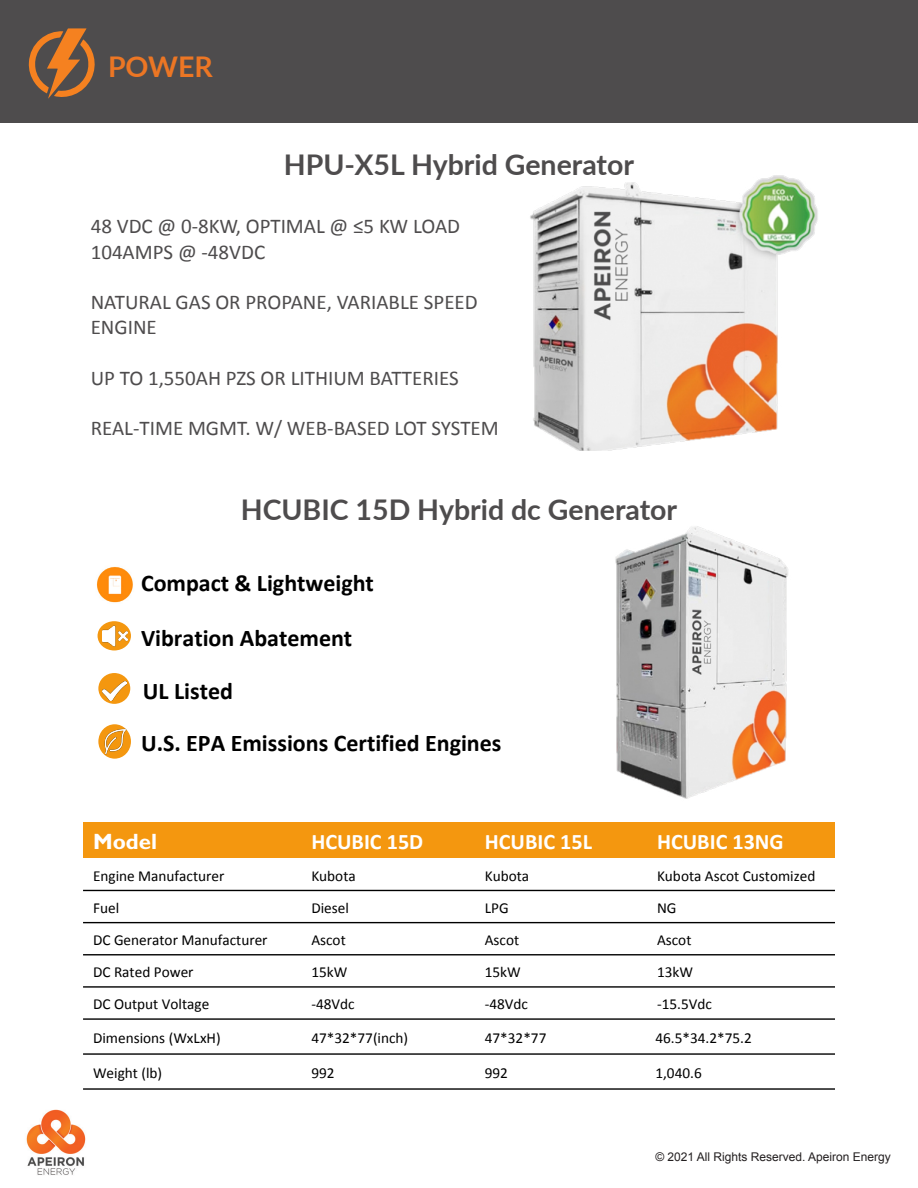
<style>
.page{position:relative;width:918px;height:1188px;background:#fff}
.page>*{position:absolute;margin:0;border:0;box-sizing:border-box;transform-origin:0 0}
.t1{font:700 28.5px "Lato";color:#4e4c4d}
.t2{font:700 28.5px "Lato";color:#ec7624}
.t3{font:700 24px/52.7px "Calibri";color:#000}
.t4{font:700 22.2px "Calibri";color:#fff}
.t5{font:700 22.2px "Gill Sans";color:#fff}
.t6{font:21px/25.2px "Calibri";color:#4e4c4d}
.t7{font:15.3px "Calibri";color:#000}
.t8{font:12px "Arial";color:#231f20}
</style>
<div class="page">
<img style="left:530px;top:175px;width:288px;height:275px">
<svg style="left:96px;top:620px;width:36px;height:32px"></svg>
<div style="left:95px;top:618px;width:39px;height:35px;border:3px solid #fff;border-radius:50%"></div>
<svg style="left:97px;top:672px;width:35px;height:33px"></svg>
<div style="left:95px;top:670px;width:38px;height:37px;border:3px solid #fff;border-radius:50%"></div>
<img style="left:103px;top:681px;width:23px;height:19px">
<svg style="left:97px;top:723px;width:35px;height:37px"></svg>
<div style="left:95px;top:721px;width:39px;height:41px;border:3px solid #fff;border-radius:50%"></div>
<img style="left:103px;top:728px;width:24px;height:28px">
<img style="left:103px;top:624px;width:24px;height:24px">
<img style="left:96px;top:567px;width:37px;height:36px">
<div style="left:83px;top:822px;width:218px;height:36px;background:#f4970f"></div>
<div style="left:301px;top:822px;width:174px;height:36px;background:#f4970f"></div>
<div style="left:475px;top:822px;width:172px;height:36px;background:#f4970f"></div>
<div style="left:647px;top:822px;width:188px;height:36px;background:#f4970f"></div>
<hr style="left:83px;top:890px;width:752px;height:1px;background:#000">
<hr style="left:83px;top:922px;width:752px;height:1px;background:#000">
<hr style="left:83px;top:954px;width:752px;height:1px;background:#000">
<hr style="left:83px;top:986px;width:752px;height:2px;background:#000">
<hr style="left:83px;top:1018px;width:752px;height:2px;background:#000">
<hr style="left:83px;top:1053px;width:752px;height:2px;background:#000">
<hr style="left:83px;top:1088px;width:752px;height:1px;background:#000">
<img style="left:615px;top:526px;width:173px;height:273px">
<img style="left:26px;top:1109px;width:60px;height:66px">
<div style="left:0;top:0;width:918px;height:123px;background:#4e4c4d"></div>
<svg style="left:28px;top:28px;width:67px;height:71px"></svg>
<p class="t2" style="left:108px;top:45px;width:106px">POWER</p>
<p class="t1" style="left:284px;top:143px;width:352px">HPU-X5L Hybrid Generator</p>
<p class="t6" style="left:91px;top:214px;width:371px">48 VDC @ 0-8KW, OPTIMAL @ ≤5 KW LOAD<br>104AMPS @ -48VDC</p>
<p class="t6" style="left:91px;top:290px;width:389px">NATURAL GAS OR PROPANE, VARIABLE SPEED<br>ENGINE</p>
<p class="t6" style="left:91px;top:365px;width:370px">UP TO 1,550AH PZS OR LITHIUM BATTERIES</p>
<p class="t6" style="left:91px;top:416px;width:410px">REAL-TIME MGMT. W/ WEB-BASED LOT SYSTEM</p>
<p class="t1" style="left:241px;top:489px;width:438px">HCUBIC 15D Hybrid dc Generator</p>
<p class="t3" style="left:141px;top:556px;width:234px">Compact &amp; Lightweight</p>
<p class="t3" style="left:141px;top:612px;width:213px">Vibration Abatement<br>UL Listed</p>
<p class="t3" style="left:141px;top:717px;width:362px">U.S. EPA Emissions Certified Engines</p>
<p class="t5" style="left:93px;top:828px;width:66px">Model</p>
<p class="t4" style="left:311px;top:827px;width:113px">HCUBIC 15D</p>
<p class="t4" style="left:485px;top:827px;width:109px">HCUBIC 15L</p>
<p class="t4" style="left:657px;top:827px;width:128px">HCUBIC 13NG</p>
<p class="t7" style="left:93px;top:866px;width:133px">Engine Manufacturer</p>
<p class="t7" style="left:311px;top:866px;width:46px">Kubota</p>
<p class="t7" style="left:485px;top:866px;width:46px">Kubota</p>
<p class="t7" style="left:657px;top:866px;width:160px">Kubota Ascot Customized</p>
<p class="t7" style="left:93px;top:898px;width:28px">Fuel</p>
<p class="t7" style="left:311px;top:898px;width:39px">Diesel</p>
<p class="t7" style="left:485px;top:898px;width:25px">LPG</p>
<p class="t7" style="left:657px;top:898px;width:21px">NG</p>
<p class="t7" style="left:93px;top:930px;width:176px">DC Generator Manufacturer</p>
<p class="t7" style="left:311px;top:930px;width:36px">Ascot</p>
<p class="t7" style="left:485px;top:930px;width:36px">Ascot</p>
<p class="t7" style="left:657px;top:930px;width:36px">Ascot</p>
<p class="t7" style="left:93px;top:962px;width:102px">DC Rated Power</p>
<p class="t7" style="left:311px;top:962px;width:38px">15kW</p>
<p class="t7" style="left:485px;top:962px;width:38px">15kW</p>
<p class="t7" style="left:657px;top:962px;width:38px">13kW</p>
<p class="t7" style="left:93px;top:994px;width:118px">DC Output Voltage</p>
<p class="t7" style="left:311px;top:994px;width:45px">-48Vdc</p>
<p class="t7" style="left:485px;top:994px;width:45px">-48Vdc</p>
<p class="t7" style="left:657px;top:994px;width:56px">-15.5Vdc</p>
<p class="t7" style="left:93px;top:1028px;width:129px">Dimensions (WxLxH)</p>
<p class="t7" style="left:311px;top:1028px;width:98px">47*32*77(inch)</p>
<p class="t7" style="left:485px;top:1028px;width:63px">47*32*77</p>
<p class="t7" style="left:655px;top:1028px;width:98px">46.5*34.2*75.2</p>
<p class="t7" style="left:93px;top:1063px;width:71px">Weight (lb)</p>
<p class="t7" style="left:311px;top:1063px;width:25px">992</p>
<p class="t7" style="left:485px;top:1063px;width:25px">992</p>
<p class="t7" style="left:655px;top:1063px;width:48px">1,040.6</p>
<p class="t8" style="left:655px;top:1149px;width:237px">© 2021 All Rights Reserved. Apeiron Energy</p>
</div>
